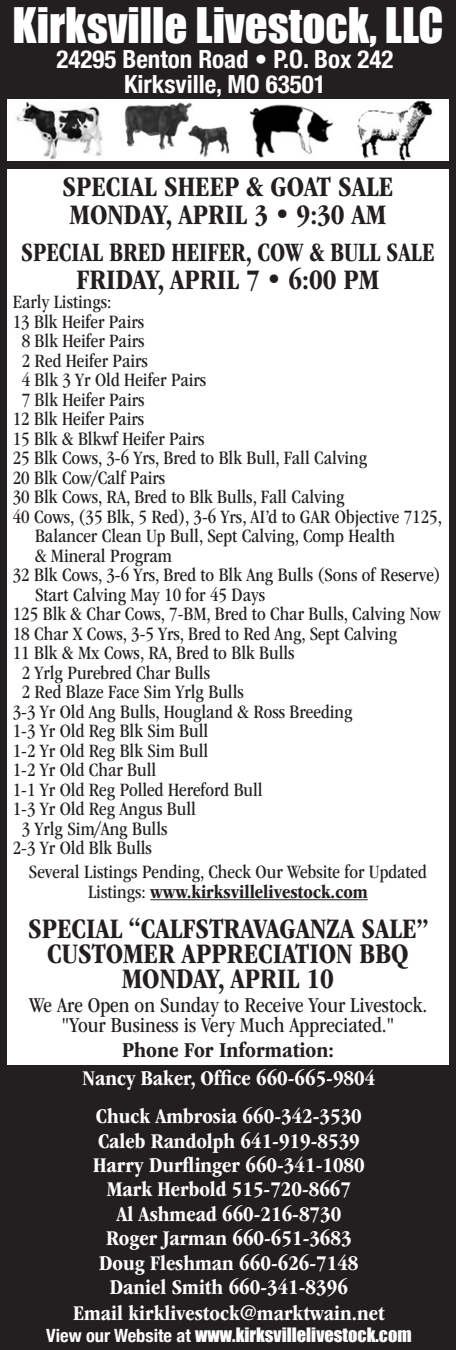
<style>
.page{position:relative;width:456px;height:1350px;background:#231f20}
.page>*{position:absolute;margin:0;border:0;box-sizing:border-box;transform-origin:0 0}
.t1{font:45px "Impact";color:#fff}
.t2{font:700 condensed 29.25px "ITC Garamond Std";color:#231f20}
.t3{font:700 condensed 27.5px "ITC Garamond Std";color:#231f20;scale:.9 1}
.t4{font:700 condensed 25px "Helvetica Neue";color:#fff}
.t5{font:condensed 22px "ITC Garamond Std";color:#231f20}
.t6{font:700 condensed 22px "ITC Garamond Std";color:#231f20}
.t7{font:700 condensed 21.75px "ITC Garamond Std";color:#fff}
.t8{font:condensed 19.5px/19.5px "ITC Garamond Std";color:#231f20;text-align:center}
.t9{font:18.25px "Impact";color:#fff}
.s1{font-weight:700}
.s2{font-family:"Helvetica Neue";font-weight:700;font-stretch:condensed}
</style>
<div class="page">
<div style="left:340px;top:99px;width:108px;height:61px;background:#fff"></div>
<img style="left:357px;top:100px;width:76px;height:60px">
<div style="left:231px;top:99px;width:111px;height:61px;background:#fff"></div>
<img style="left:249px;top:104px;width:83px;height:54px">
<img style="left:121px;top:99px;width:110px;height:60px">
<div style="left:7px;top:99px;width:114px;height:61px;background:#fff"></div>
<img style="left:16px;top:101px;width:87px;height:58px">
<div style="left:7px;top:169px;width:441px;height:896px;background:#fff"></div>
<hr style="left:150px;top:899px;width:218px;height:1px;background:#231f20">
<p class="t1" style="left:13px;top:-10px;width:432px">Kirksville Livestock, LLC</p>
<p class="t4" style="left:56px;top:38px;width:338px">24295 Benton Road • P.O. Box 242</p>
<p class="t4" style="left:124px;top:63px;width:203px">Kirksville, MO 63501</p>
<p class="t2" style="left:62px;top:171px;width:332px">SPECIAL SHEEP &amp; GOAT SALE</p>
<p class="t2" style="left:70px;top:198px;width:318px">MONDAY, APRIL 3 • 9:30 AM</p>
<p class="t3" style="left:21px;top:237px;width:461px">SPECIAL BRED HEIFER, COW &amp; BULL SALE</p>
<p class="t2" style="left:76px;top:263px;width:304px">FRIDAY, APRIL 7 • 6:00 PM</p>
<p class="t8" style="left:13px;top:293px;width:100px">Early Listings:</p>
<p class="t8" style="left:13px;top:312px;width:133px">13 Blk Heifer Pairs</p>
<p class="t8" style="left:22px;top:332px;width:124px">8 Blk Heifer Pairs</p>
<p class="t8" style="left:22px;top:351px;width:128px">2 Red Heifer Pairs</p>
<p class="t8" style="left:22px;top:371px;width:186px">4 Blk 3 Yr Old Heifer Pairs</p>
<p class="t8" style="left:22px;top:390px;width:124px">7 Blk Heifer Pairs</p>
<p class="t8" style="left:13px;top:410px;width:133px">12 Blk Heifer Pairs</p>
<p class="t8" style="left:13px;top:429px;width:193px">15 Blk &amp; Blkwf Heifer Pairs</p>
<p class="t8" style="left:13px;top:449px;width:356px">25 Blk Cows, 3-6 Yrs, Bred to Blk Bull, Fall Calving</p>
<p class="t8" style="left:13px;top:468px;width:154px">20 Blk Cow/Calf Pairs</p>
<p class="t8" style="left:13px;top:488px;width:333px">30 Blk Cows, RA, Bred to Blk Bulls, Fall Calving</p>
<p class="t8" style="left:13px;top:507px;width:430px">40 Cows, (35 Blk, 5 Red), 3-6 Yrs, AI’d to GAR Objective 7125,</p>
<p class="t8" style="left:35px;top:527px;width:361px">Balancer Clean Up Bull, Sept Calving, Comp Health</p>
<p class="t8" style="left:35px;top:546px;width:138px">&amp; Mineral Program</p>
<p class="t8" style="left:13px;top:566px;width:429px">32 Blk Cows, 3-6 Yrs, Bred to Blk Ang Bulls (Sons of Reserve)</p>
<p class="t8" style="left:35px;top:585px;width:231px">Start Calving May 10 for 45 Days</p>
<p class="t8" style="left:13px;top:605px;width:429px">125 Blk &amp; Char Cows, 7-BM, Bred to Char Bulls, Calving Now</p>
<p class="t8" style="left:13px;top:624px;width:386px">18 Char X Cows, 3-5 Yrs, Bred to Red Ang, Sept Calving</p>
<p class="t8" style="left:13px;top:644px;width:283px">11 Blk &amp; Mx Cows, RA, Bred to Blk Bulls</p>
<p class="t8" style="left:22px;top:663px;width:190px">2 Yrlg Purebred Char Bulls</p>
<p class="t8" style="left:22px;top:683px;width:223px">2 Red Blaze Face Sim Yrlg Bulls</p>
<p class="t8" style="left:13px;top:702px;width:341px">3-3 Yr Old Ang Bulls, Hougland &amp; Ross Breeding</p>
<p class="t8" style="left:13px;top:722px;width:197px">1-3 Yr Old Reg Blk Sim Bull</p>
<p class="t8" style="left:13px;top:741px;width:197px">1-2 Yr Old Reg Blk Sim Bull</p>
<p class="t8" style="left:13px;top:761px;width:145px">1-2 Yr Old Char Bull</p>
<p class="t8" style="left:13px;top:780px;width:251px">1-1 Yr Old Reg Polled Hereford Bull</p>
<p class="t8" style="left:13px;top:800px;width:185px">1-3 Yr Old Reg Angus Bull</p>
<p class="t8" style="left:22px;top:819px;width:147px">3 Yrlg Sim/Ang Bulls</p>
<p class="t8" style="left:13px;top:839px;width:141px">2-3 Yr Old Blk Bulls</p>
<p class="t8" style="left:29px;top:863px;width:399px">Several Listings Pending, Check Our Website for Updated<br>Listings: <span class="s1">www.kirksvillelivestock.com</span></p>
<p class="t2" style="left:28px;top:912px;width:402px">SPECIAL “CALFSTRAVAGANZA SALE”</p>
<p class="t2" style="left:47px;top:937px;width:363px">CUSTOMER APPRECIATION BBQ</p>
<p class="t2" style="left:122px;top:962px;width:214px">MONDAY, APRIL 10</p>
<p class="t5" style="left:29px;top:993px;width:399px">We Are Open on Sunday to Receive Your Livestock.</p>
<p class="t5" style="left:62px;top:1013px;width:334px">"Your Business is Very Much Appreciated."</p>
<p class="t6" style="left:122px;top:1038px;width:213px">Phone For Information:</p>
<p class="t7" style="left:82px;top:1066px;width:294px">Nancy Baker, Office 660-665-9804</p>
<p class="t7" style="left:96px;top:1104px;width:267px">Chuck Ambrosia 660-342-3530</p>
<p class="t7" style="left:98px;top:1128px;width:263px">Caleb Randolph 641-919-8539</p>
<p class="t7" style="left:93px;top:1153px;width:273px">Harry Durflinger 660-341-1080</p>
<p class="t7" style="left:107px;top:1177px;width:246px">Mark Herbold 515-720-8667</p>
<p class="t7" style="left:116px;top:1202px;width:226px">Al Ashmead 660-216-8730</p>
<p class="t7" style="left:106px;top:1226px;width:247px">Roger Jarman 660-651-3683</p>
<p class="t7" style="left:99px;top:1251px;width:261px">Doug Fleshman 660-626-7148</p>
<p class="t7" style="left:110px;top:1275px;width:239px">Daniel Smith 660-341-8396</p>
<p class="t7" style="left:73px;top:1301px;width:313px">Email kirklivestock@marktwain.net</p>
<p class="t9" style="left:46px;top:1321px;width:367px"><span class="s2">View our Website at</span> www.kirksvillelivestock.com</p>
</div>
